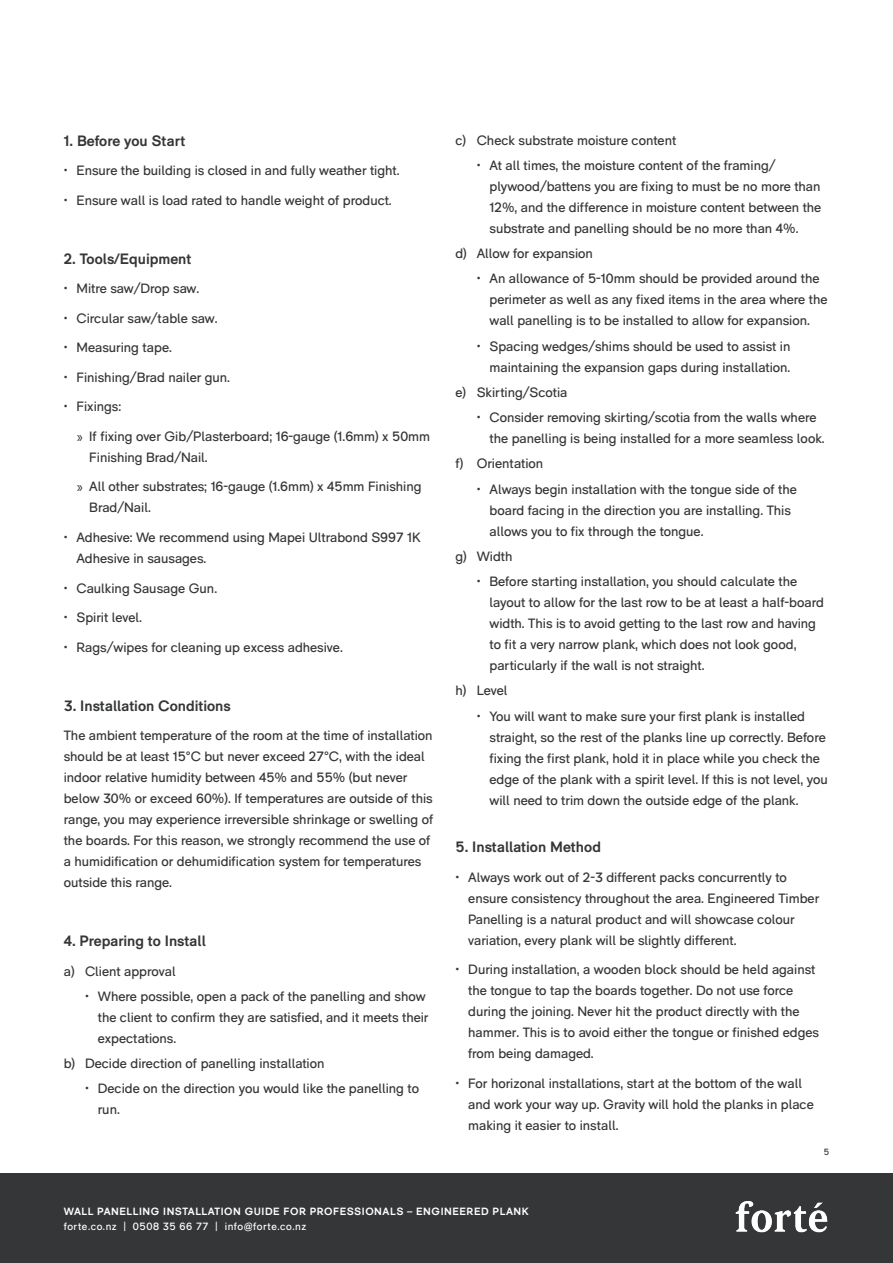
<style>
.page{position:relative;width:893px;height:1263px;background:#fff}
.page>*{position:absolute;margin:0;border:0;box-sizing:border-box;transform-origin:0 0}
.t1{font:700 15px "RM Pro";color:#343638}
.t2{font:13.5px/21px "RM Pro";color:#343638}
.t3{font:700 10.5px "RM Pro";letter-spacing:.05em;color:#fff}
.t4{font:10.5px "RM Pro";letter-spacing:.05em;color:#fff}
.t5{font:9px "RM Pro";color:#343638}
</style>
<div class="page">
<div style="left:0;top:1173px;width:893px;height:90px;background:#343638"></div>
<img style="left:735px;top:1201px;width:93px;height:32px">
<p class="t1" style="left:64px;top:132px;width:123px">1. Before you Start</p>
<p class="t2" style="left:64px;top:160px;width:337px">• Ensure the building is closed in and fully weather tight.</p>
<p class="t2" style="left:64px;top:190px;width:330px">• Ensure wall is load rated to handle weight of product.</p>
<p class="t1" style="left:64px;top:250px;width:129px">2. Tools/Equipment</p>
<p class="t2" style="left:64px;top:279px;width:137px">• Mitre saw/Drop saw.</p>
<p class="t2" style="left:64px;top:308px;width:155px">• Circular saw/table saw.</p>
<p class="t2" style="left:64px;top:338px;width:110px">• Measuring tape.</p>
<p class="t2" style="left:64px;top:367px;width:168px">• Finishing/Brad nailer gun.</p>
<p class="t2" style="left:64px;top:397px;width:59px">• Fixings:</p>
<p class="t2" style="left:89px;top:426px;width:342px;text-indent:-13px">» If fixing over Gib/Plasterboard; 16-gauge (1.6mm) x 50mm<br>Finishing Brad/Nail.</p>
<p class="t2" style="left:89px;top:477px;width:334px;text-indent:-13px">» All other substrates; 16-gauge (1.6mm) x 45mm Finishing<br>Brad/Nail.</p>
<p class="t2" style="left:77px;top:527px;width:346px;text-indent:-13px">• Adhesive: We recommend using Mapei Ultrabond S997 1K<br>Adhesive in sausages.</p>
<p class="t2" style="left:64px;top:578px;width:155px">• Caulking Sausage Gun.</p>
<p class="t2" style="left:64px;top:607px;width:80px">• Spirit level.</p>
<p class="t2" style="left:64px;top:637px;width:281px">• Rags/wipes for cleaning up excess adhesive.</p>
<p class="t1" style="left:64px;top:696px;width:168px">3. Installation Conditions</p>
<p class="t2" style="left:64px;top:725px;width:371px">The ambient temperature of the room at the time of installation should be at least 15°C but never exceed 27°C, with the ideal indoor relative humidity between 45% and 55% (but never below 30% or exceed 60%). If temperatures are outside of this range, you may experience irreversible shrinkage or swelling of the boards. For this reason, we strongly recommend the use of a humidification or dehumidification system for temperatures outside this range.</p>
<p class="t1" style="left:64px;top:932px;width:144px">4. Preparing to Install</p>
<p class="t2" style="left:64px;top:961px;width:113px">a) Client approval</p>
<p class="t2" style="left:98px;top:986px;width:332px;text-indent:-13px">• Where possible, open a pack of the panelling and show the client to confirm they are satisfied, and it meets their expectations.</p>
<p class="t2" style="left:64px;top:1053px;width:262px">b) Decide direction of panelling installation</p>
<p class="t2" style="left:98px;top:1078px;width:323px;text-indent:-13px">• Decide on the direction you would like the panelling to run.</p>
<p class="t2" style="left:455px;top:130px;width:222px">c) Check substrate moisture content</p>
<p class="t2" style="left:489px;top:155px;width:333px;text-indent:-13px">• At all times, the moisture content of the framing/ plywood/battens you are fixing to must be no more than 12%, and the difference in moisture content between the substrate and panelling should be no more than 4%.</p>
<p class="t2" style="left:455px;top:243px;width:139px">d) Allow for expansion</p>
<p class="t2" style="left:489px;top:268px;width:339px;text-indent:-13px">• An allowance of 5-10mm should be provided around the perimeter as well as any fixed items in the area where the wall panelling is to be installed to allow for expansion.</p>
<p class="t2" style="left:477px;top:336px;width:315px;text-align:right">• Spacing wedges/shims should be used to assist in maintaining the expansion gaps during installation.</p>
<p class="t2" style="left:455px;top:382px;width:113px">e) Skirting/Scotia</p>
<p class="t2" style="left:489px;top:407px;width:337px;text-indent:-13px">• Consider removing skirting/scotia from the walls where the panelling is being installed for a more seamless look.</p>
<p class="t2" style="left:455px;top:453px;width:89px">f) Orientation</p>
<p class="t2" style="left:489px;top:479px;width:309px;text-indent:-13px">• Always begin installation with the tongue side of the board facing in the direction you are installing. This allows you to fix through the tongue.</p>
<p class="t2" style="left:455px;top:546px;width:59px">g) Width</p>
<p class="t2" style="left:489px;top:571px;width:336px;text-indent:-13px">• Before starting installation, you should calculate the layout to allow for the last row to be at least a half-board width. This is to avoid getting to the last row and having to fit a very narrow plank, which does not look good, particularly if the wall is not straight.</p>
<p class="t2" style="left:455px;top:680px;width:54px">h) Level</p>
<p class="t2" style="left:489px;top:706px;width:340px;text-indent:-13px">• You will want to make sure your first plank is installed straight, so the rest of the planks line up correctly. Before fixing the first plank, hold it in place while you check the edge of the plank with a spirit level. If this is not level, you will need to trim down the outside edge of the plank.</p>
<p class="t1" style="left:455px;top:838px;width:147px">5. Installation Method</p>
<p class="t2" style="left:468px;top:867px;width:352px;text-indent:-13px">• Always work out of 2-3 different packs concurrently to ensure consistency throughout the area. Engineered Timber Panelling is a natural product and will showcase colour variation, every plank will be slightly different.</p>
<p class="t2" style="left:468px;top:959px;width:352px;text-indent:-13px">• During installation, a wooden block should be held against the tongue to tap the boards together. Do not use force during the joining. Never hit the product directly with the hammer. This is to avoid either the tongue or finished edges from being damaged.</p>
<p class="t2" style="left:468px;top:1073px;width:347px;text-indent:-13px">• For horizonal installations, start at the bottom of the wall and work your way up. Gravity will hold the planks in place making it easier to install.</p>
<p class="t5" style="left:824px;top:1146px;width:7px">5</p>
<p class="t3" style="left:64px;top:1204px;width:466px">WALL PANELLING INSTALLATION GUIDE FOR PROFESSIONALS – ENGINEERED PLANK</p>
<p class="t4" style="left:64px;top:1219px;width:244px">forte.co.nz | 0508 35 66 77 | info@forte.co.nz</p>
</div>
